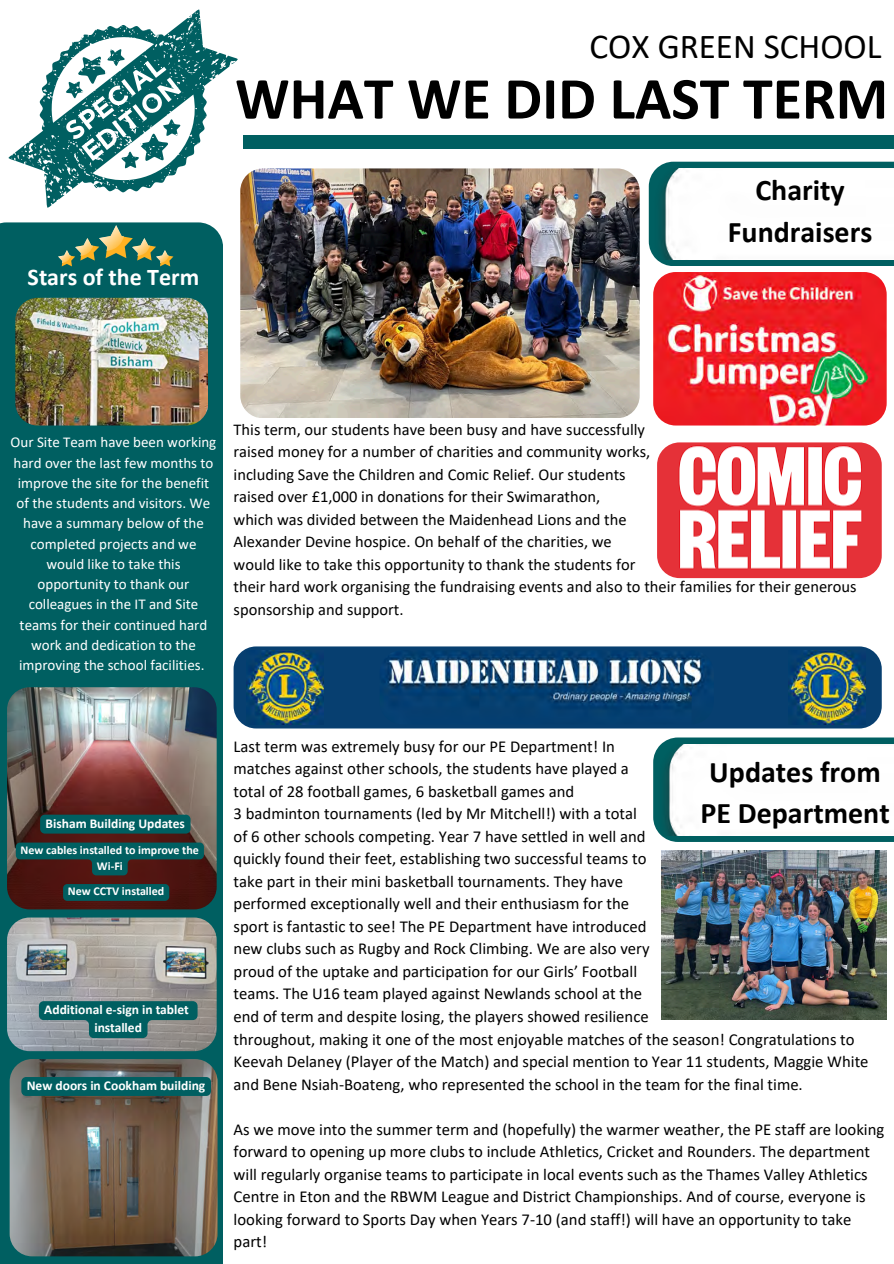
<style>
.page{position:relative;width:894px;height:1264px;background:#fff}
.page>*{position:absolute;margin:0;border:0;box-sizing:border-box;transform-origin:0 0}
.t1{font:700 60px "Calibri";color:#000}
.t2{font:35.1px "Calibri";color:#000}
.t3{font:700 30px/41.7px "Calibri";color:#000;text-align:center}
.t4{font:700 24px "Calibri";color:#fff}
.t5{font:16.65px/22.5px "Calibri";color:#000}
.t6{font:16.5px/22.5px "Calibri";color:#000}
.t7{font:15px/20.2px "Calibri";color:#fff;text-align:center}
.t8{font:700 13.5px/18px "Calibri";color:#fff;text-align:center}
.t9{font:700 12px/16px "Calibri";color:#fff;text-align:center}
</style>
<div class="page">
<div style="left:0;top:250px;width:223px;height:1013px;background:#005f61"></div>
<svg style="left:59px;top:250px;width:114px;height:16px"></svg>
<img style="left:76px;top:250px;width:17px;height:5px">
<svg style="left:648px;top:162px;width:245px;height:104px"></svg>
<svg style="left:653px;top:737px;width:240px;height:105px"></svg>
<img style="left:653px;top:168px;width:240px;height:92px">
<img style="left:657px;top:744px;width:236px;height:91px">
<div style="left:243px;top:135px;width:650px;height:13px;background:#005f61"></div>
<svg style="left:0;top:9px;width:271px;height:241px"></svg>
<img style="left:653px;top:272px;width:233px;height:153px;border-radius:23px">
<img style="left:657px;top:442px;width:223px;height:136px;border-radius:23px">
<img style="left:240px;top:168px;width:399px;height:250px;border-radius:23px">
<div style="left:233px;top:646px;width:648px;height:82px;background:#073f70;border-radius:23px"></div>
<img style="left:379px;top:650px;width:334px;height:74px;border-radius:23px">
<img style="left:788px;top:650px;width:77px;height:74px">
<img style="left:661px;top:851px;width:224px;height:168px">
<img style="left:247px;top:650px;width:77px;height:74px">
<img style="left:10px;top:1059px;width:207px;height:196px;border-radius:23px">
<img style="left:7px;top:917px;width:209px;height:134px;border-radius:23px">
<img style="left:15px;top:298px;width:193px;height:127px;border-radius:23px">
<img style="left:7px;top:687px;width:209px;height:222px;border-radius:23px">
<div style="left:63px;top:884px;width:106px;height:16px;background:#005f61"></div>
<svg style="left:16px;top:842px;width:188px;height:33px"></svg>
<div style="left:40px;top:814px;width:150px;height:19px;background:#005f61;border-radius:5px"></div>
<svg style="left:39px;top:1001px;width:158px;height:37px"></svg>
<div style="left:21px;top:1077px;width:190px;height:18px;background:#005f61;border-radius:5px"></div>
<p class="t4" style="left:28px;top:267px;width:173px">Stars of the Term</p>
<h1 class="t2" style="left:589px;top:32px;width:293px">COX GREEN SCHOOL</h1>
<p class="t1" style="left:235px;top:73px;width:654px">WHAT WE DID LAST TERM</p>
<h5 class="t3" style="left:727px;top:172px;width:146px">Charity<br>Fundraisers</h5>
<p class="t7" style="left:11px;top:433px;width:207px">Our Site Team have been working hard over the last few months to improve the site for the benefit of the students and visitors. We have a summary below of the completed projects and we would like to take this opportunity to thank our colleagues in the IT and Site teams for their continued hard work and dedication to the improving the school facilities.</p>
<p class="t6" style="left:233px;top:419px;width:624px">This term, our students have been busy and have successfully<br>raised money for a number of charities and community works,<br>including Save the Children and Comic Relief. Our students<br>raised over £1,000 in donations for their Swimarathon,<br>which was divided between the Maidenhead Lions and the<br>Alexander Devine hospice. On behalf of the charities, we<br>would like to take this opportunity to thank the students for<br>their hard work organising the fundraising events and also to their families for their generous sponsorship and support.</p>
<p class="t8" style="left:45px;top:815px;width:141px">Bisham Building Updates</p>
<p class="t9" style="left:21px;top:843px;width:180px">New cables installed to improve the<br>Wi-Fi</p>
<p class="t9" style="left:68px;top:884px;width:98px">New CCTV installed</p>
<h3 class="t8" style="left:44px;top:1001px;width:146px">Additional e-sign in tablet installed</h3>
<h5 class="t8" style="left:27px;top:1077px;width:180px">New doors in Cookham building</h5>
<h6 class="t5" style="left:233px;top:736px;width:636px">Last term was extremely busy for our PE Department! In<br>matches against other schools, the students have played a<br>total of 28 football games, 6 basketball games and<br>3 badminton tournaments (led by Mr Mitchell!) with a total<br>of 6 other schools competing. Year 7 have settled in well and<br>quickly found their feet, establishing two successful teams to<br>take part in their mini basketball tournaments. They have<br>performed exceptionally well and their enthusiasm for the<br>sport is fantastic to see! The PE Department have introduced<br>new clubs such as Rugby and Rock Climbing. We are also very<br>proud of the uptake and participation for our Girls’ Football<br>teams. The U16 team played against Newlands school at the<br>end of term and despite losing, the players showed resilience<br>throughout, making it one of the most enjoyable matches of the season! Congratulations to Keevah Delaney (Player of the Match) and special mention to Year 11 students, Maggie White and Bene Nsiah-Boateng, who represented the school in the team for the final time.</h6>
<p class="t5" style="left:233px;top:1119px;width:652px">As we move into the summer term and (hopefully) the warmer weather, the PE staff are looking forward to opening up more clubs to include Athletics, Cricket and Rounders. The department will regularly organise teams to participate in local events such as the Thames Valley Athletics Centre in Eton and the RBWM League and District Championships. And of course, everyone is looking forward to Sports Day when Years 7-10 (and staff!) will have an opportunity to take part!</p>
<p class="t3" style="left:700px;top:753px;width:191px;text-align:left">Updates from<br>PE Department</p>
</div>
